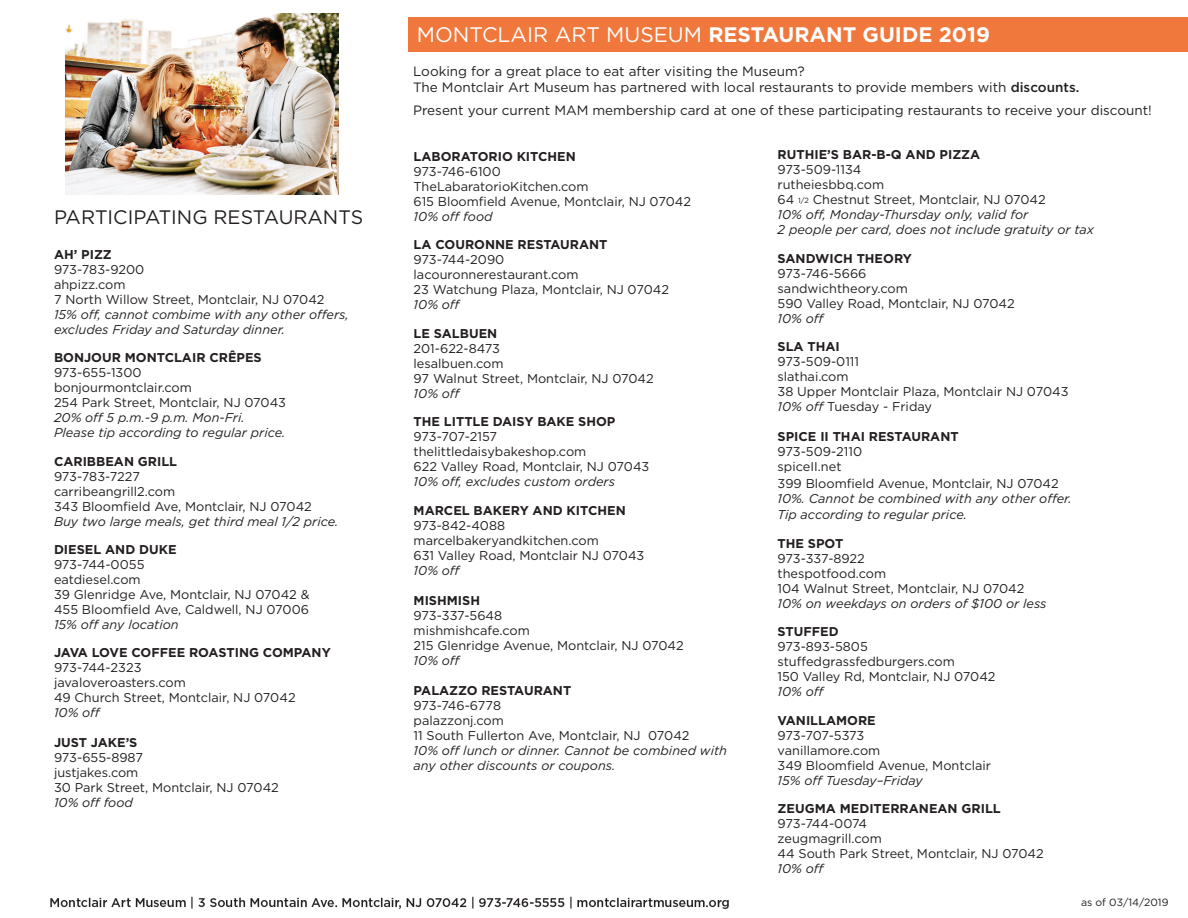
<style>
.page{position:relative;width:1188px;height:918px;background:#fff}
.page>*{position:absolute;margin:0;border:0;box-sizing:border-box;transform-origin:0 0}
.t1{font:700 21px "Gotham";color:#fff}
.t2{font:19.5px "Gotham";color:#231f20}
.t3{font:13.5px/16.2px "Gotham";color:#231f20}
.t4{font:12.75px/15px "Gotham";color:#231f20}
.t5{font:italic 12.75px/15px "Gotham";color:#231f20}
.t6{font:700 12.75px "Gotham";color:#231f20}
.t7{font:10.5px "Gotham";color:#231f20}
.s1{font-weight:400}
.s2{font-weight:500}
.s3{font-style:normal}
.s4{font-style:normal;font-size:7.5px}
.s5{font-style:italic}
</style>
<div class="page">
<div style="left:408px;top:17px;width:780px;height:35px;background:#f1783c"></div>
<img style="left:50px;top:896px;width:679px;height:13px">
<img style="left:66px;top:13px;width:272px;height:182px">
<h2 class="t2" style="left:54px;top:205px;width:311px">PARTICIPATING RESTAURANTS</h2>
<p class="t6" style="left:54px;top:246px;width:59px">AH’ PIZZ</p>
<p class="t4" style="left:54px;top:261px;width:272px">973-783-9200<br>ahpizz.com<br>7 North Willow Street, Montclair, NJ 07042</p>
<p class="t5" style="left:54px;top:306px;width:296px">15% off, cannot combime with any other offers, excludes Friday and Saturday dinner.</p>
<p class="t6" style="left:54px;top:349px;width:209px">BONJOUR MONTCLAIR CRÊPES</p>
<p class="t4" style="left:54px;top:365px;width:234px">973-655-1300<br>bonjourmontclair.com<br>254 Park Street, Montclair, NJ 07043</p>
<p class="t5" style="left:54px;top:410px;width:233px">20% off 5 p.m.-9 p.m. Mon-Fri.<br>Please tip according to regular price.</p>
<p class="t6" style="left:54px;top:453px;width:125px">CARIBBEAN GRILL</p>
<p class="t4" style="left:54px;top:468px;width:259px">973-783-7227<br>carribeangrill2.com<br>343 Bloomfield Ave, Montclair, NJ 07042</p>
<p class="t5" style="left:54px;top:513px;width:286px">Buy two large meals, get third meal 1/2 price.</p>
<p class="t6" style="left:54px;top:541px;width:124px">DIESEL AND DUKE</p>
<p class="t4" style="left:54px;top:557px;width:257px">973-744-0055<br>eatdiesel.com<br>39 Glenridge Ave, Montclair, NJ 07042 &amp;<br>455 Bloomfield Ave, Caldwell, NJ 07006</p>
<p class="t5" style="left:54px;top:617px;width:126px">15% off any location</p>
<p class="t6" style="left:54px;top:645px;width:278px">JAVA LOVE COFFEE ROASTING COMPANY</p>
<p class="t4" style="left:54px;top:660px;width:243px">973-744-2323<br>javaloveroasters.com<br>49 Church Street, Montclair, NJ 07042</p>
<p class="t5" style="left:54px;top:705px;width:49px">10% off</p>
<p class="t6" style="left:54px;top:734px;width:85px">JUST JAKE’S</p>
<p class="t4" style="left:54px;top:750px;width:226px">973-655-8987<br>justjakes.com<br>30 Park Street, Montclair, NJ 07042</p>
<p class="t5" style="left:54px;top:795px;width:80px">10% off food</p>
<h1 class="t1" style="left:417px;top:21px;width:575px"><span class="s1">MONTCLAIR ART MUSEUM</span> RESTAURANT GUIDE 2019</h1>
<p class="t3" style="left:413px;top:63px;width:668px">Looking for a great place to eat after visiting the Museum?<br>The Montclair Art Museum has partnered with local restaurants to provide members with <span class="s2">discounts.</span></p>
<p class="t3" style="left:413px;top:102px;width:740px">Present your current MAM membership card at one of these participating restaurants to receive your discount!</p>
<p class="t6" style="left:414px;top:148px;width:164px">LABORATORIO KITCHEN</p>
<p class="t4" style="left:414px;top:164px;width:279px">973-746-6100<br>TheLabaratorioKitchen.com<br>615 Bloomfield Avenue, Montclair, NJ 07042</p>
<p class="t5" style="left:414px;top:209px;width:80px">10% off food</p>
<p class="t6" style="left:414px;top:236px;width:195px">LA COURONNE RESTAURANT</p>
<p class="t4" style="left:414px;top:252px;width:257px">973-744-2090 lacouronnerestaurant.com<br>23 Watchung Plaza, Montclair, NJ 07042</p>
<p class="t5" style="left:414px;top:297px;width:49px">10% off</p>
<p class="t6" style="left:414px;top:325px;width:85px">LE SALBUEN</p>
<p class="t4" style="left:414px;top:341px;width:242px">201-622-8473<br>lesalbuen.com<br>97 Walnut Street, Montclair, NJ 07042</p>
<p class="t5" style="left:414px;top:386px;width:49px">10% off</p>
<p class="t6" style="left:414px;top:413px;width:203px">THE LITTLE DAISY BAKE SHOP</p>
<p class="t4" style="left:414px;top:429px;width:237px">973-707-2157 thelittledaisybakeshop.com<br>622 Valley Road, Montclair, NJ 07043</p>
<p class="t5" style="left:414px;top:474px;width:203px">10% off, excludes custom orders</p>
<p class="t6" style="left:414px;top:502px;width:214px">MARCEL BAKERY AND KITCHEN</p>
<p class="t4" style="left:414px;top:517px;width:232px">973-842-4088 marcelbakeryandkitchen.com<br>631 Valley Road, Montclair NJ 07043</p>
<p class="t5" style="left:414px;top:562px;width:49px">10% off</p>
<p class="t6" style="left:414px;top:592px;width:68px">MISHMISH</p>
<p class="t4" style="left:414px;top:607px;width:272px">973-337-5648<br>mishmishcafe.com<br>215 Glenridge Avenue, Montclair, NJ 07042</p>
<p class="t5" style="left:414px;top:652px;width:49px">10% off</p>
<p class="t6" style="left:414px;top:682px;width:159px">PALAZZO RESTAURANT</p>
<p class="t4" style="left:414px;top:697px;width:277px">973-746-6778<br>palazzonj.com<br>11 South Fullerton Ave, Montclair, NJ 07042</p>
<p class="t5" style="left:414px;top:742px;width:315px">10% off lunch or dinner. Cannot be combined with any other discounts or coupons.</p>
<p class="t6" style="left:778px;top:146px;width:204px">RUTHIE’S BAR-B-Q AND PIZZA</p>
<p class="t5" style="left:778px;top:162px;width:318px"><span class="s3">973-509-1134<br>rutheiesbbq.com<br>64</span> <span class="s4">1/2</span> <span class="s3">Chestnut Street, Montclair, NJ 07042<br></span>10% off, Monday-Thursday only, valid for<br>2 people per card, does not include gratuity or tax</p>
<p class="t6" style="left:778px;top:250px;width:136px">SANDWICH THEORY</p>
<p class="t4" style="left:778px;top:265px;width:239px">973-746-5666<br>sandwichtheory.com<br>590 Valley Road, Montclair, NJ 07042</p>
<p class="t5" style="left:778px;top:310px;width:49px">10% off</p>
<p class="t6" style="left:778px;top:338px;width:64px">SLA THAI</p>
<p class="t4" style="left:778px;top:354px;width:292px">973-509-0111<br>slathai.com<br>38 Upper Montclair Plaza, Montclair NJ 07043<br><span class="s5">10% off</span> Tuesday - Friday</p>
<p class="t6" style="left:778px;top:428px;width:183px">SPICE II THAI RESTAURANT</p>
<p class="t4" style="left:778px;top:444px;width:86px">973-509-2110 spiceII.net</p>
<p class="t4" style="left:778px;top:475px;width:283px">399 Bloomfield Avenue, Montclair, NJ 07042</p>
<p class="t5" style="left:778px;top:490px;width:295px;line-height:16.5px">10%. Cannot be combined with any other offer.<br>Tip according to regular price.</p>
<p class="t6" style="left:778px;top:535px;width:67px">THE SPOT</p>
<p class="t4" style="left:778px;top:550px;width:248px">973-337-8922<br>thespotfood.com<br>104 Walnut Street, Montclair, NJ 07042</p>
<p class="t5" style="left:778px;top:595px;width:271px">10% on weekdays on orders of $100 or less</p>
<p class="t6" style="left:778px;top:623px;width:63px">STUFFED</p>
<p class="t4" style="left:778px;top:639px;width:220px">973-893-5805 stuffedgrassfedburgers.com<br>150 Valley Rd, Montclair, NJ 07042</p>
<p class="t5" style="left:778px;top:684px;width:49px">10% off</p>
<p class="t6" style="left:778px;top:712px;width:100px">VANILLAMORE</p>
<p class="t4" style="left:778px;top:727px;width:215px">973-707-5373<br>vanillamore.com<br>349 Bloomfield Avenue, Montclair</p>
<p class="t5" style="left:778px;top:772px;width:147px">15% off Tuesday–Friday</p>
<p class="t6" style="left:778px;top:800px;width:225px">ZEUGMA MEDITERRANEAN GRILL</p>
<p class="t4" style="left:778px;top:816px;width:268px">973-744-0074<br>zeugmagrill.com<br>44 South Park Street, Montclair, NJ 07042</p>
<p class="t5" style="left:778px;top:861px;width:49px">10% off</p>
<p class="t7" style="left:1081px;top:896px;width:89px">as of 03/14/2019</p>
</div>
